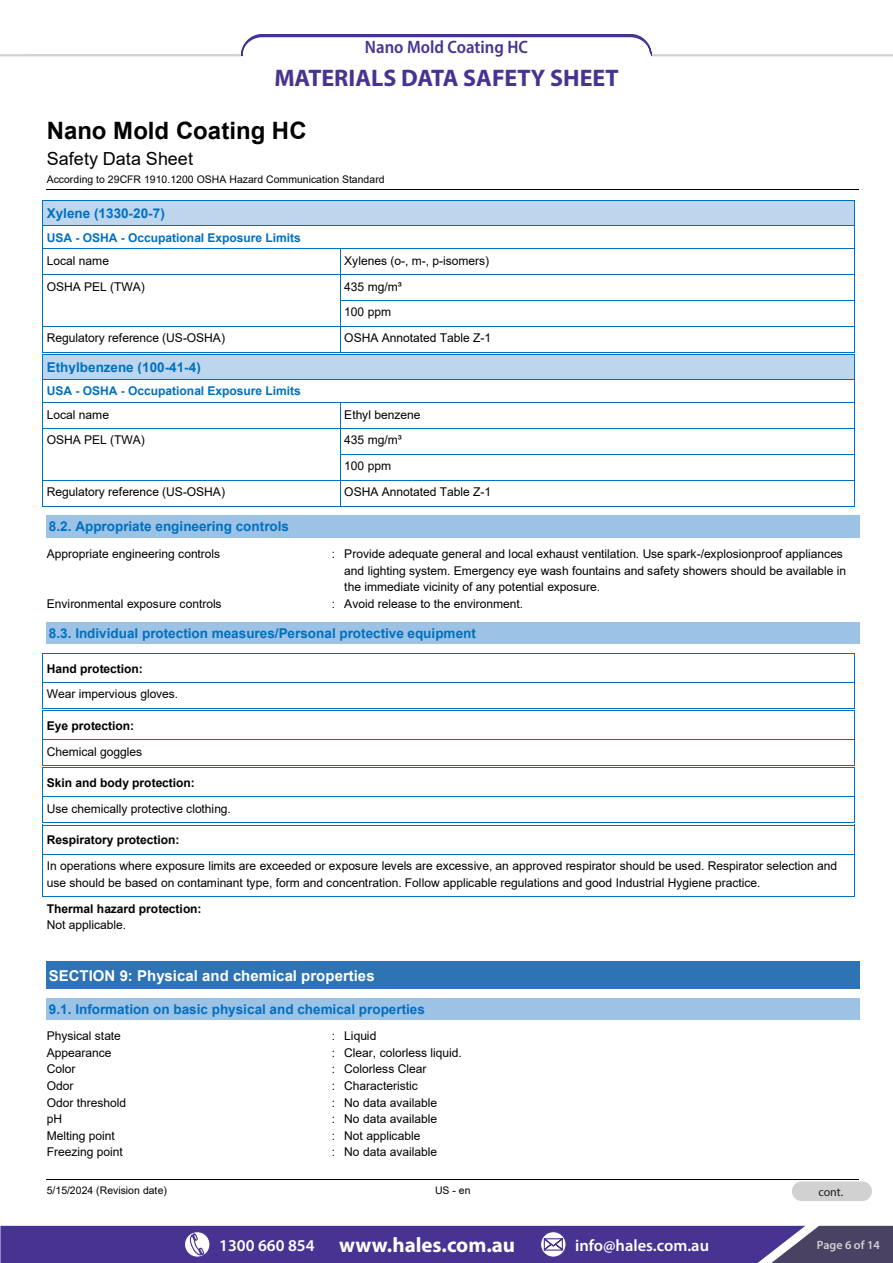
<style>
.page{position:relative;width:893px;height:1263px;background:#fff}
.page>*{position:absolute;margin:0;border:0;box-sizing:border-box;transform-origin:0 0}
.t1{font:700 24px "Myriad Pro";color:#473492}
.t2{font:700 24px "Arial";color:#000}
.t3{font:700 21px "Myriad Pro";color:#fff}
.t4{font:600 semi-condensed 18px "Myriad Pro";color:#473492}
.t5{font:18px "Arial";letter-spacing:.005em;color:#000}
.t6{font:600 16.5px "Myriad Pro";color:#fff}
.t7{font:700 15px "Arial";color:#fff}
.t8{font:700 13.5px "Arial";color:#0070c0}
.t9{font:12px/16.5px "Arial";letter-spacing:-.005em;color:#000}
.t10{font:700 12px "Arial";color:#000}
.t11{font:700 12px "Arial";letter-spacing:-.005em;color:#0070c0}
.t12{font:600 12px "Myriad Pro";color:#d1d1d1}
.t13{font:12px "Myriad Pro";color:#231f20}
.t14{font:10.5px "Arial";color:#000}
.s1{font-weight:600;font-size:16.5px}
</style>
<div class="page">
<svg style="left:0;top:34px;width:893px;height:22px"></svg>
<svg style="left:240px;top:35px;width:412px;height:20px"></svg>
<hr style="left:243px;top:54px;width:407px;height:3px;background:#fff">
<hr style="left:32px;top:54px;width:202px;height:1px;background:#d1d1d1">
<svg style="left:0;top:1226px;width:893px;height:37px;background:#4e3d90"></svg>
<hr style="left:47px;top:189px;width:812px;height:1px;background:#000">
<hr style="left:47px;top:1179px;width:272px;height:1px;background:#000">
<hr style="left:320px;top:1179px;width:267px;height:1px;background:#000">
<hr style="left:587px;top:1179px;width:272px;height:1px;background:#000">
<div style="left:47px;top:205px;width:803px;height:16px;background:#bdd6ee"></div>
<hr style="left:43px;top:200px;width:811px;height:1px;background:#0070c0">
<hr style="left:43px;top:201px;width:811px;height:4px;background:#bdd6ee">
<hr style="left:42px;top:221px;width:813px;height:4px;background:#bdd6ee">
<hr style="left:43px;top:225px;width:811px;height:1px;background:#0070c0">
<hr style="left:43px;top:248px;width:297px;height:1px;background:#0070c0">
<hr style="left:341px;top:248px;width:513px;height:1px;background:#0070c0">
<hr style="left:43px;top:274px;width:297px;height:1px;background:#0070c0">
<hr style="left:341px;top:274px;width:513px;height:1px;background:#0070c0">
<hr style="left:341px;top:300px;width:513px;height:1px;background:#0070c0">
<hr style="left:43px;top:326px;width:297px;height:1px;background:#0070c0">
<hr style="left:341px;top:326px;width:513px;height:1px;background:#0070c0">
<hr style="left:43px;top:352px;width:297px;height:1px;background:#0070c0">
<svg style="left:340px;top:248px;width:1px;height:105px"></svg>
<hr style="left:341px;top:352px;width:513px;height:1px;background:#0070c0">
<div style="left:47px;top:359px;width:803px;height:16px;background:#bdd6ee"></div>
<hr style="left:43px;top:354px;width:811px;height:1px;background:#0070c0">
<hr style="left:43px;top:355px;width:811px;height:4px;background:#bdd6ee">
<hr style="left:42px;top:375px;width:813px;height:4px;background:#bdd6ee">
<hr style="left:43px;top:379px;width:811px;height:1px;background:#0070c0">
<hr style="left:43px;top:402px;width:297px;height:1px;background:#0070c0">
<hr style="left:341px;top:402px;width:513px;height:1px;background:#0070c0">
<hr style="left:43px;top:428px;width:297px;height:1px;background:#0070c0">
<hr style="left:341px;top:428px;width:513px;height:1px;background:#0070c0">
<hr style="left:341px;top:454px;width:513px;height:1px;background:#0070c0">
<hr style="left:43px;top:480px;width:297px;height:1px;background:#0070c0">
<hr style="left:341px;top:480px;width:513px;height:1px;background:#0070c0">
<svg style="left:42px;top:200px;width:1px;height:307px"></svg>
<hr style="left:43px;top:506px;width:297px;height:1px;background:#0070c0">
<svg style="left:340px;top:402px;width:1px;height:105px"></svg>
<hr style="left:341px;top:506px;width:513px;height:1px;background:#0070c0">
<svg style="left:854px;top:200px;width:1px;height:307px"></svg>
<div style="left:47px;top:516px;width:812px;height:21px;background:#9cc2e5"></div>
<hr style="left:47px;top:537px;width:812px;height:1px;background:#9cc2e5">
<svg style="left:46px;top:516px;width:1px;height:22px"></svg>
<svg style="left:859px;top:516px;width:1px;height:22px"></svg>
<div style="left:47px;top:622px;width:812px;height:21px;background:#9cc2e5"></div>
<hr style="left:47px;top:643px;width:812px;height:1px;background:#9cc2e5">
<svg style="left:46px;top:622px;width:1px;height:22px"></svg>
<svg style="left:859px;top:622px;width:1px;height:22px"></svg>
<hr style="left:43px;top:653px;width:811px;height:1px;background:#0070c0">
<hr style="left:43px;top:682px;width:811px;height:1px;background:#0070c0">
<hr style="left:43px;top:708px;width:811px;height:1px;background:#0070c0">
<hr style="left:43px;top:710px;width:811px;height:1px;background:#0070c0">
<hr style="left:43px;top:739px;width:811px;height:1px;background:#0070c0">
<hr style="left:43px;top:765px;width:811px;height:1px;background:#0070c0">
<hr style="left:43px;top:768px;width:811px;height:1px;background:#0070c0">
<hr style="left:43px;top:796px;width:811px;height:1px;background:#0070c0">
<hr style="left:43px;top:822px;width:811px;height:1px;background:#0070c0">
<hr style="left:43px;top:825px;width:811px;height:1px;background:#0070c0">
<svg style="left:42px;top:653px;width:1px;height:206px"></svg>
<hr style="left:43px;top:854px;width:811px;height:1px;background:#0070c0">
<svg style="left:854px;top:653px;width:1px;height:206px"></svg>
<hr style="left:42px;top:859px;width:1px;height:37px;background:#0070c0">
<hr style="left:43px;top:896px;width:811px;height:1px;background:#0070c0">
<hr style="left:854px;top:859px;width:1px;height:37px;background:#0070c0">
<div style="left:47px;top:962px;width:812px;height:26px;background:#2e74b5"></div>
<hr style="left:47px;top:988px;width:812px;height:1px;background:#2e74b5">
<svg style="left:46px;top:962px;width:1px;height:27px"></svg>
<svg style="left:859px;top:962px;width:1px;height:27px"></svg>
<div style="left:47px;top:998px;width:812px;height:21px;background:#9cc2e5"></div>
<hr style="left:47px;top:1019px;width:812px;height:1px;background:#9cc2e5">
<svg style="left:46px;top:998px;width:1px;height:22px"></svg>
<svg style="left:859px;top:998px;width:1px;height:22px"></svg>
<div style="left:792px;top:1181px;width:80px;height:20px;background:#d1d1d1;border-radius:10px"></div>
<h3 class="t4" style="left:365px;top:36px;width:165px">Nano Mold Coating HC</h3>
<h1 class="t1" style="left:274px;top:62px;width:346px">MATERIALS DATA SAFETY SHEET</h1>
<h1 class="t2" style="left:47px;top:113px;width:261px">Nano Mold Coating HC</h1>
<h3 class="t5" style="left:47px;top:146px;width:148px">Safety Data Sheet</h3>
<p class="t14" style="left:47px;top:172px;width:339px">According to 29CFR 1910.1200 OSHA Hazard Communication Standard</p>
<p class="t8" style="left:47px;top:204px;width:120px">Xylene (1330-20-7)</p>
<p class="t11" style="left:47px;top:229px;width:256px">USA - OSHA - Occupational Exposure Limits</p>
<p class="t9" style="left:47px;top:252px;width:64px">Local name</p>
<p class="t9" style="left:344px;top:252px;width:146px">Xylenes (o-, m-, p-isomers)</p>
<p class="t9" style="left:47px;top:278px;width:100px">OSHA PEL (TWA)</p>
<p class="t9" style="left:344px;top:273px;width:59px;line-height:26px">435 mg/m³<br>100 ppm</p>
<p class="t9" style="left:47px;top:330px;width:180px">Regulatory reference (US-OSHA)</p>
<p class="t9" style="left:344px;top:330px;width:148px">OSHA Annotated Table Z-1</p>
<p class="t8" style="left:47px;top:358px;width:156px">Ethylbenzene (100-41-4)</p>
<p class="t11" style="left:47px;top:383px;width:256px">USA - OSHA - Occupational Exposure Limits</p>
<p class="t9" style="left:47px;top:406px;width:64px">Local name</p>
<p class="t9" style="left:344px;top:406px;width:78px">Ethyl benzene</p>
<p class="t9" style="left:47px;top:432px;width:100px">OSHA PEL (TWA)</p>
<p class="t9" style="left:344px;top:427px;width:59px;line-height:25.8px">435 mg/m³<br>100 ppm</p>
<p class="t9" style="left:47px;top:484px;width:180px">Regulatory reference (US-OSHA)</p>
<p class="t9" style="left:344px;top:484px;width:148px">OSHA Annotated Table Z-1</p>
<p class="t8" style="left:49px;top:517px;width:242px">8.2. Appropriate engineering controls</p>
<p class="t9" style="left:47px;top:545px;width:175px">Appropriate engineering controls</p>
<p class="t9" style="left:344px;top:545px;width:503px;text-indent:-12px">: Provide adequate general and local exhaust ventilation. Use spark-/explosionproof appliances and lighting system. Emergency eye wash fountains and safety showers should be available in the immediate vicinity of any potential exposure.</p>
<p class="t9" style="left:47px;top:595px;width:176px">Environmental exposure controls</p>
<p class="t9" style="left:332px;top:595px;width:193px">: Avoid release to the environment.</p>
<p class="t8" style="left:49px;top:624px;width:428px">8.3. Individual protection measures/Personal protective equipment</p>
<p class="t10" style="left:47px;top:660px;width:98px">Hand protection:</p>
<p class="t9" style="left:47px;top:686px;width:133px">Wear impervious gloves.</p>
<p class="t10" style="left:47px;top:717px;width:89px">Eye protection:</p>
<p class="t9" style="left:47px;top:743px;width:97px">Chemical goggles</p>
<p class="t10" style="left:47px;top:774px;width:150px">Skin and body protection:</p>
<p class="t9" style="left:47px;top:800px;width:186px">Use chemically protective clothing.</p>
<p class="t10" style="left:47px;top:832px;width:134px">Respiratory protection:</p>
<p class="t9" style="left:47px;top:857px;width:792px">In operations where exposure limits are exceeded or exposure levels are excessive, an approved respirator should be used. Respirator selection and use should be based on contaminant type, form and concentration. Follow applicable regulations and good Industrial Hygiene practice.</p>
<p class="t10" style="left:47px;top:900px;width:156px">Thermal hazard protection:</p>
<p class="t9" style="left:47px;top:917px;width:81px">Not applicable.</p>
<p class="t7" style="left:49px;top:965px;width:327px">SECTION 9: Physical and chemical properties</p>
<p class="t8" style="left:49px;top:999px;width:377px">9.1. Information on basic physical and chemical properties</p>
<p class="t9" style="left:47px;top:1028px;width:76px">Physical state</p>
<p class="t9" style="left:332px;top:1028px;width:46px">: Liquid</p>
<p class="t9" style="left:47px;top:1044px;width:66px">Appearance</p>
<p class="t9" style="left:332px;top:1044px;width:131px">: Clear, colorless liquid.</p>
<p class="t9" style="left:47px;top:1061px;width:30px">Color</p>
<p class="t9" style="left:332px;top:1061px;width:96px">: Colorless Clear</p>
<p class="t9" style="left:47px;top:1077px;width:28px">Odor</p>
<p class="t9" style="left:332px;top:1077px;width:87px">: Characteristic</p>
<p class="t9" style="left:47px;top:1094px;width:81px">Odor threshold</p>
<p class="t9" style="left:332px;top:1094px;width:107px">: No data available</p>
<p class="t9" style="left:47px;top:1110px;width:17px">pH</p>
<p class="t9" style="left:332px;top:1110px;width:107px">: No data available</p>
<p class="t9" style="left:47px;top:1127px;width:70px">Melting point</p>
<p class="t9" style="left:332px;top:1127px;width:90px">: Not applicable</p>
<p class="t9" style="left:47px;top:1144px;width:78px">Freezing point</p>
<p class="t9" style="left:332px;top:1144px;width:107px">: No data available</p>
<p class="t13" style="left:818px;top:1184px;width:26px">cont.</p>
<p class="t14" style="left:47px;top:1183px;width:122px">5/15/2024 (Revision date)</p>
<p class="t14" style="left:435px;top:1183px;width:37px">US - en</p>
<h2 class="t3" style="left:219px;top:1231px;width:297px"><span class="s1">1300 660 854</span> www.hales.com.au</h2>
<h3 class="t6" style="left:575px;top:1234px;width:135px">info@hales.com.au</h3>
<p class="t12" style="left:817px;top:1237px;width:64px">Page 6 of 14</p>
</div>
